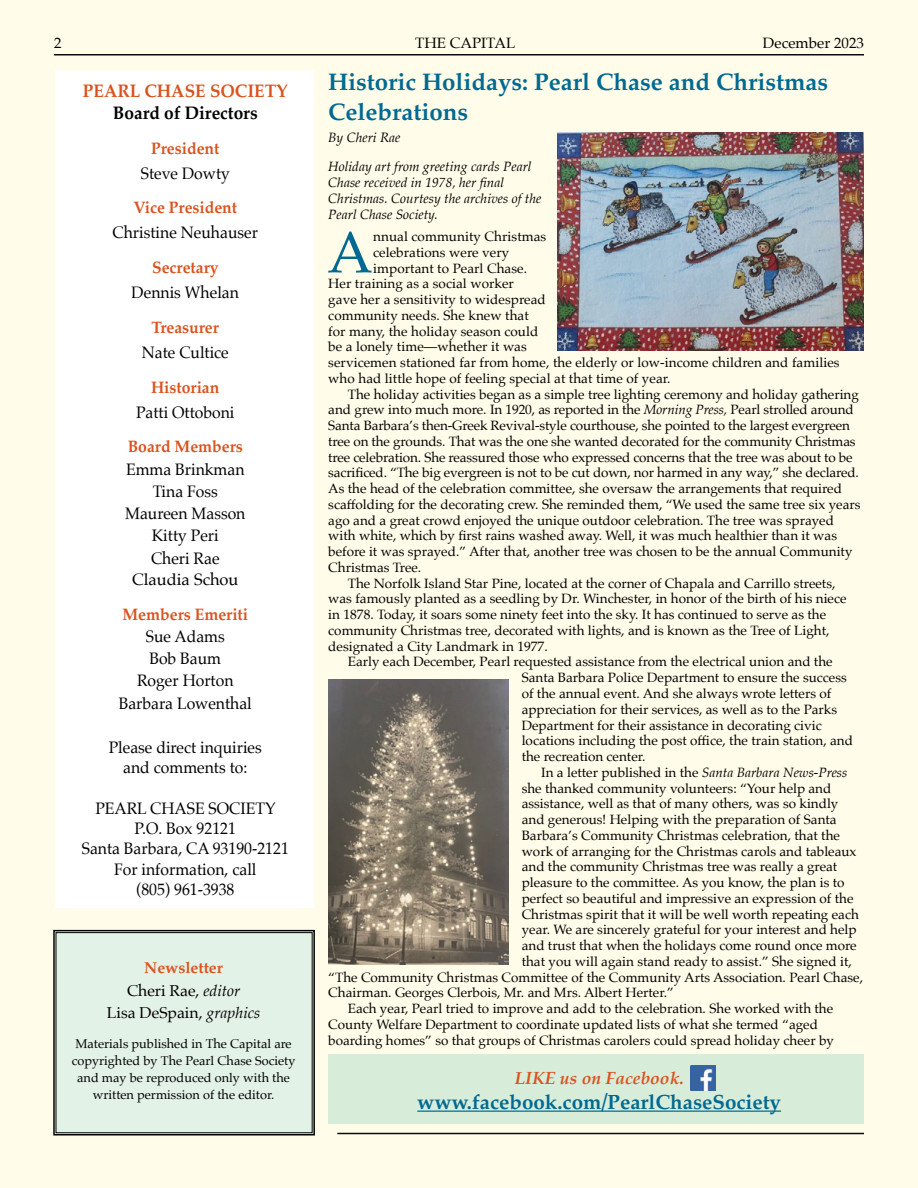
<style>
.page{position:relative;width:918px;height:1188px;background:#fffde9}
.page>*{position:absolute;margin:0;border:0;box-sizing:border-box;transform-origin:0 0}
.t1{font:58.65px "Palatino";color:#006991}
.t2{font:700 24px/30px "Palatino";color:#006991}
.t3{font:700 20.55px "Palatino";color:#006991}
.t4{font:700 18.15px "Palatino";color:#d9531e;scale:.95 1}
.t5{font:700 18.15px "Palatino";color:#000;scale:.95 1}
.t6{font:italic 700 17.55px "Palatino";color:#d9531e}
.t7{font:16.65px/22.2px "Palatino";color:#000;text-align:center;scale:.95 1}
.t8{font:700 16.65px "Palatino";color:#d9531e;scale:.95 1}
.t9{font:16.5px "Palatino";color:#000}
.t10{font:15.75px/22.5px "Palatino";color:#000;text-align:center}
.t11{font:15px "Palatino";color:#000}
.t12{font:13.5px "Palatino";color:#000}
.t13{font:italic 13.5px/15.8px "Palatino";color:#000}
.t14{font:12.75px/16.8px "Palatino";color:#000;text-align:center}
.s1{font-weight:700;color:#d9531e}
.s2{font-style:italic}
</style>
<div class="page">
<div style="left:53px;top:929px;width:262px;height:207px;background:#e3f2e7"></div>
<div style="left:56px;top:932px;width:256px;height:201px;border:1px solid #000"></div>
<div style="left:55px;top:70px;width:258px;height:837px;background:#fff"></div>
<hr style="left:337px;top:1133px;width:527px;height:1px;background:#000">
<hr style="left:54px;top:54px;width:810px;height:1px;background:#000">
<div style="left:328px;top:1054px;width:536px;height:69px;background:#d8ecda"></div>
<hr style="left:417px;top:1111px;width:364px;height:1px;background:#006991">
<img style="left:690px;top:1066px;width:25px;height:25px">
<img style="left:328px;top:680px;width:180px;height:284px">
<img style="left:557px;top:133px;width:307px;height:217px">
<p class="t11" style="left:54px;top:31px;width:9px">2</p>
<p class="t11" style="left:415px;top:31px;width:101px">THE CAPITAL</p>
<p class="t11" style="left:763px;top:31px;width:103px">December 2023</p>
<h3 class="t4" style="left:83px;top:76px;width:217px">PEARL CHASE SOCIETY</h3>
<h3 class="t5" style="left:113px;top:97px;width:154px">Board of Directors</h3>
<p class="t8" style="left:151px;top:134px;width:73px">President</p>
<p class="t7" style="left:141px;top:162px;width:95px">Steve Dowty</p>
<p class="t8" style="left:133px;top:194px;width:111px">Vice President</p>
<p class="t7" style="left:113px;top:222px;width:154px">Christine Neuhauser</p>
<p class="t8" style="left:152px;top:253px;width:71px">Secretary</p>
<p class="t7" style="left:132px;top:281px;width:115px">Dennis Whelan</p>
<p class="t8" style="left:152px;top:313px;width:72px">Treasurer</p>
<p class="t7" style="left:142px;top:341px;width:93px">Nate Cultice</p>
<p class="t8" style="left:151px;top:373px;width:73px">Historian</p>
<p class="t7" style="left:136px;top:401px;width:105px">Patti Ottoboni</p>
<p class="t8" style="left:128px;top:432px;width:123px">Board Members</p>
<p class="t7" style="left:125px;top:458px;width:128px">Emma Brinkman<br>Tina Foss<br>Maureen Masson<br>Kitty Peri<br>Cheri Rae</p>
<p class="t9" style="left:132px;top:566px;width:108px">Claudia Schou</p>
<p class="t8" style="left:123px;top:600px;width:134px">Members Emeriti</p>
<p class="t7" style="left:119px;top:625px;width:142px">Sue Adams<br>Bob Baum<br>Roger Horton<br>Barbara Lowenthal</p>
<p class="t7" style="left:109px;top:737px;width:163px;line-height:20.2px">Please direct inquiries and comments to:</p>
<p class="t7" style="left:82px;top:798px;width:220px;line-height:20.2px">PEARL CHASE SOCIETY<br>P.O. Box 92121<br>Santa Barbara, CA 93190-2121<br>For information, call<br>(805) 961-3938</p>
<p class="t10" style="left:107px;top:956px;width:155px"><span class="s1">Newsletter<br></span>Cheri Rae, <span class="s2">editor<br></span>Lisa DeSpain, <span class="s2">graphics</span></p>
<p class="t14" style="left:72px;top:1036px;width:225px">Materials published in The Capital are copyrighted by The Pearl Chase Society and may be reproduced only with the written permission of the editor.</p>
<h2 class="t2" style="left:328px;top:66px;width:501px">Historic Holidays: Pearl Chase and Christmas<br>Celebrations</h2>
<p class="t13" style="left:328px;top:123px;width:205px;line-height:29.2px">By Cheri Rae<br>Holiday art from greeting cards Pearl</p>
<p class="t13" style="left:328px;top:174px;width:215px">Chase received in 1978, her final<br>Christmas. Courtesy the archives of the<br>Pearl Chase Society.</p>
<h1 class="t1" style="left:327px;top:204px;width:47px">A</h1>
<p class="t12" style="left:373px;top:225px;width:175px">nnual community Christmas</p>
<p class="t12" style="left:373px;top:241px;width:138px">celebrations were very</p>
<p class="t12" style="left:373px;top:257px;width:155px">important to Pearl Chase.</p>
<p class="t12" style="left:328px;top:273px;width:187px">Her training as a social worker</p>
<p class="t12" style="left:328px;top:288px;width:219px">gave her a sensitivity to widespread</p>
<p class="t12" style="left:328px;top:304px;width:202px">community needs. She knew that</p>
<p class="t12" style="left:328px;top:320px;width:212px">for many, the holiday season could</p>
<p class="t12" style="left:328px;top:336px;width:200px">be a lonely time—whether it was</p>
<p class="t12" style="left:328px;top:351px;width:513px">servicemen stationed far from home, the elderly or low-income children and families</p>
<p class="t12" style="left:328px;top:367px;width:344px">who had little hope of feeling special at that time of year.</p>
<p class="t12" style="left:348px;top:383px;width:513px">The holiday activities began as a simple tree lighting ceremony and holiday gathering</p>
<p class="t12" style="left:328px;top:399px;width:527px">and grew into much more. In 1920, as reported in the <span class="s2">Morning Press,</span> Pearl strolled around</p>
<p class="t12" style="left:328px;top:414px;width:523px">Santa Barbara’s then-Greek Revival-style courthouse, she pointed to the largest evergreen</p>
<p class="t12" style="left:328px;top:430px;width:529px">tree on the grounds. That was the one she wanted decorated for the community Christmas</p>
<p class="t12" style="left:328px;top:446px;width:526px">tree celebration. She reassured those who expressed concerns that the tree was about to be</p>
<p class="t12" style="left:328px;top:462px;width:532px">sacrificed. “The big evergreen is not to be cut down, nor harmed in any way,” she declared.</p>
<p class="t12" style="left:328px;top:477px;width:515px">As the head of the celebration committee, she oversaw the arrangements that required</p>
<p class="t12" style="left:328px;top:493px;width:534px">scaffolding for the decorating crew. She reminded them, “We used the same tree six years</p>
<p class="t12" style="left:328px;top:509px;width:507px">ago and a great crowd enjoyed the unique outdoor celebration. The tree was sprayed</p>
<p class="t12" style="left:328px;top:525px;width:510px">with white, which by first rains washed away. Well, it was much healthier than it was</p>
<p class="t12" style="left:328px;top:540px;width:526px">before it was sprayed.” After that, another tree was chosen to be the annual Community</p>
<p class="t12" style="left:328px;top:556px;width:95px">Christmas Tree.</p>
<p class="t12" style="left:348px;top:572px;width:489px">The Norfolk Island Star Pine, located at the corner of Chapala and Carrillo streets,</p>
<p class="t12" style="left:328px;top:588px;width:520px">was famously planted as a seedling by Dr. Winchester, in honor of the birth of his niece</p>
<p class="t12" style="left:328px;top:603px;width:499px">in 1878. Today, it soars some ninety feet into the sky. It has continued to serve as the</p>
<p class="t12" style="left:328px;top:619px;width:503px">community Christmas tree, decorated with lights, and is known as the Tree of Light,</p>
<p class="t12" style="left:328px;top:635px;width:221px">designated a City Landmark in 1977.</p>
<p class="t12" style="left:348px;top:651px;width:486px">Early each December, Pearl requested assistance from the electrical union and the</p>
<p class="t12" style="left:522px;top:666px;width:327px">Santa Barbara Police Department to ensure the success</p>
<p class="t12" style="left:522px;top:682px;width:311px">of the annual event. And she always wrote letters of</p>
<p class="t12" style="left:522px;top:698px;width:317px">appreciation for their services, as well as to the Parks</p>
<p class="t12" style="left:522px;top:714px;width:302px">Department for their assistance in decorating civic</p>
<p class="t12" style="left:522px;top:729px;width:333px">locations including the post office, the train station, and</p>
<p class="t12" style="left:522px;top:745px;width:125px">the recreation center.</p>
<p class="t12" style="left:541px;top:761px;width:308px">In a letter published in the <span class="s2">Santa Barbara News-Press</span></p>
<p class="t12" style="left:522px;top:777px;width:311px">she thanked community volunteers: “Your help and</p>
<p class="t12" style="left:522px;top:792px;width:318px">assistance, well as that of many others, was so kindly</p>
<p class="t12" style="left:522px;top:808px;width:316px">and generous! Helping with the preparation of Santa</p>
<p class="t12" style="left:522px;top:824px;width:320px">Barbara’s Community Christmas celebration, that the</p>
<p class="t12" style="left:522px;top:840px;width:336px">work of arranging for the Christmas carols and tableaux</p>
<p class="t12" style="left:522px;top:855px;width:317px">and the community Christmas tree was really a great</p>
<p class="t12" style="left:522px;top:871px;width:324px">pleasure to the committee. As you know, the plan is to</p>
<p class="t12" style="left:522px;top:887px;width:333px">perfect so beautiful and impressive an expression of the</p>
<p class="t12" style="left:522px;top:903px;width:339px">Christmas spirit that it will be well worth repeating each</p>
<p class="t12" style="left:522px;top:918px;width:336px">year. We are sincerely grateful for your interest and help</p>
<p class="t12" style="left:522px;top:934px;width:337px">and trust that when the holidays come round once more</p>
<p class="t12" style="left:522px;top:950px;width:332px">that you will again stand ready to assist.” She signed it,</p>
<p class="t12" style="left:328px;top:966px;width:536px">“The Community Christmas Committee of the Community Arts Association. Pearl Chase,</p>
<p class="t12" style="left:328px;top:981px;width:347px">Chairman. Georges Clerbois, Mr. and Mrs. Albert Herter.”</p>
<p class="t12" style="left:348px;top:997px;width:487px">Each year, Pearl tried to improve and add to the celebration. She worked with the</p>
<p class="t12" style="left:328px;top:1013px;width:491px">County Welfare Department to coordinate updated lists of what she termed “aged</p>
<p class="t12" style="left:328px;top:1029px;width:507px">boarding homes” so that groups of Christmas carolers could spread holiday cheer by</p>
<p class="t6" style="left:514px;top:1064px;width:171px">LIKE us on Facebook.</p>
<h3 class="t3" style="left:417px;top:1084px;width:365px">www.facebook.com/PearlChaseSociety</h3>
</div>
